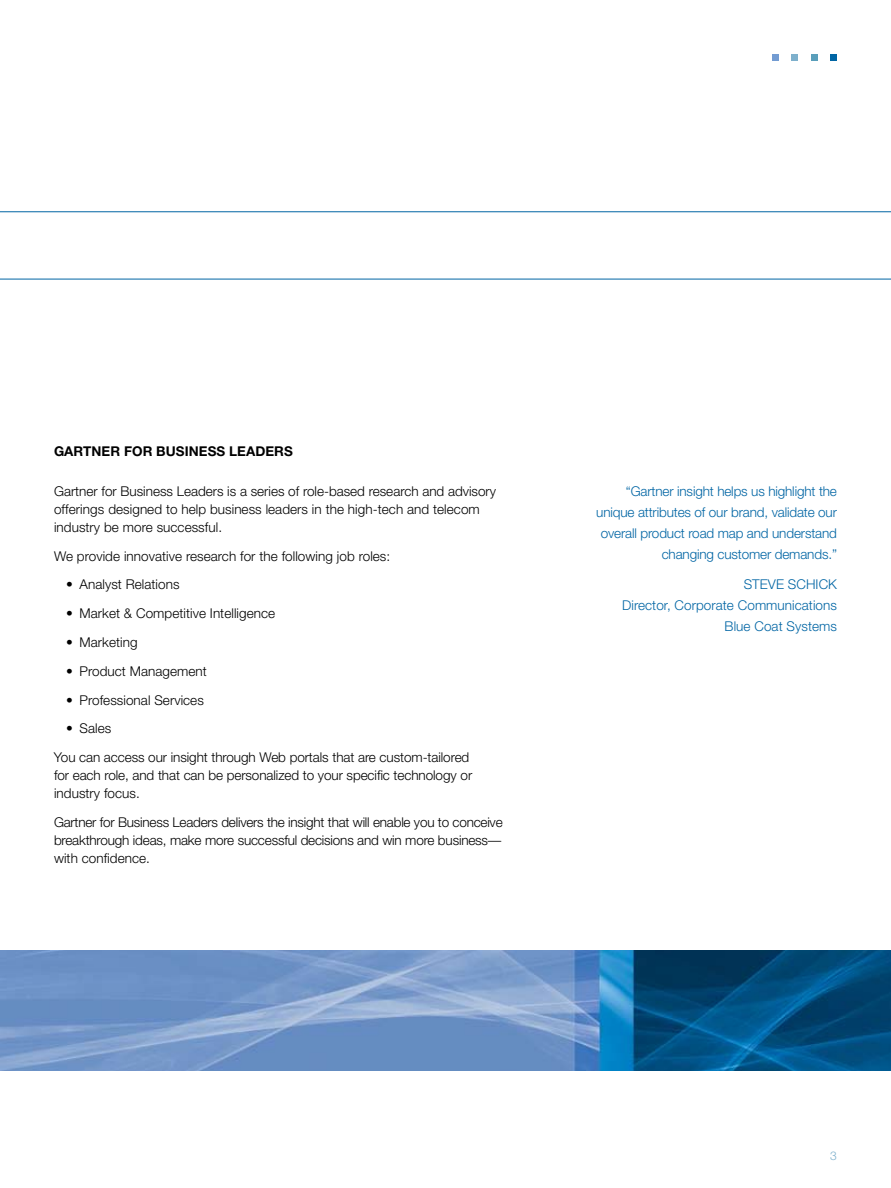
<style>
.page{position:relative;width:891px;height:1188px;background:#fff}
.page>*{position:absolute;margin:0;border:0;box-sizing:border-box;transform-origin:0 0}
.t1{font:300 13.5px/18px "Helvetica Neue";color:#000}
.t2{font:300 13.5px/21px "Helvetica Neue";letter-spacing:-.01em;color:#0065a4;text-align:right}
.t3{font:700 13.5px "Helvetica Neue";color:#000}
.t4{font:300 12px "Helvetica Neue";color:#7eb0cc}
</style>
<div class="page">
<img style="left:0;top:951px;width:891px;height:119px">
<svg style="left:0;top:54px;width:891px;height:225px"></svg>
<div style="left:772px;top:54px;width:7px;height:6px;background:#739cd2"></div>
<svg style="left:792px;top:54px;width:6px;height:6px"></svg>
<div style="left:811px;top:54px;width:7px;height:6px;background:#599eba"></div>
<svg style="left:831px;top:54px;width:6px;height:6px"></svg>
<p class="t3" style="left:54px;top:443px;width:21px">GARTNER</p>
<p class="t3" style="left:124px;top:443px;width:10px">FOR</p>
<p class="t3" style="left:156px;top:443px;width:19px">BUSINESS</p>
<p class="t3" style="left:229px;top:443px;width:10px">LEADERS</p>
<p class="t1" style="left:54px;top:482px;width:444px">Gartner for Business Leaders is a series of role-based research and advisory offerings designed to help business leaders in the high-tech and telecom industry be more successful.</p>
<p class="t1" style="left:54px;top:546px;width:338px">We provide innovative research for the following job roles:</p>
<p class="t1" style="left:80px;top:575px;width:102px">Analyst Relations</p>
<p class="t1" style="left:80px;top:604px;width:197px">Market &amp; Competitive Intelligence</p>
<p class="t1" style="left:80px;top:633px;width:60px">Marketing</p>
<p class="t1" style="left:80px;top:662px;width:129px">Product Management</p>
<p class="t1" style="left:80px;top:690px;width:126px">Professional Services</p>
<p class="t1" style="left:79px;top:719px;width:33px">Sales</p>
<p class="t1" style="left:54px;top:748px;width:417px">You can access our insight through Web portals that are custom-tailored</p>
<p class="t1" style="left:54px;top:766px;width:420px">for each role, and that can be personalized to your specific technology or industry focus.</p>
<p class="t1" style="left:54px;top:813px;width:450px;text-align:justify">Gartner for Business Leaders delivers the insight that will enable you to conceive breakthrough ideas, make more successful decisions and win more business— with confidence.</p>
<p class="t1" style="left:66px;top:570px;width:8px;line-height:28.8px;text-align:justify">• • • • • •</p>
<p class="t2" style="left:596px;top:481px;width:242px">“Gartner insight helps us highlight the unique attributes of our brand, validate our overall product road map and understand changing customer demands.”</p>
<p class="t2" style="left:622px;top:573px;width:216px">STEVE SCHICK<br>Director, Corporate Communications<br>Blue Coat Systems</p>
<p class="t4" style="left:830px;top:1149px;width:8px">3</p>
</div>
